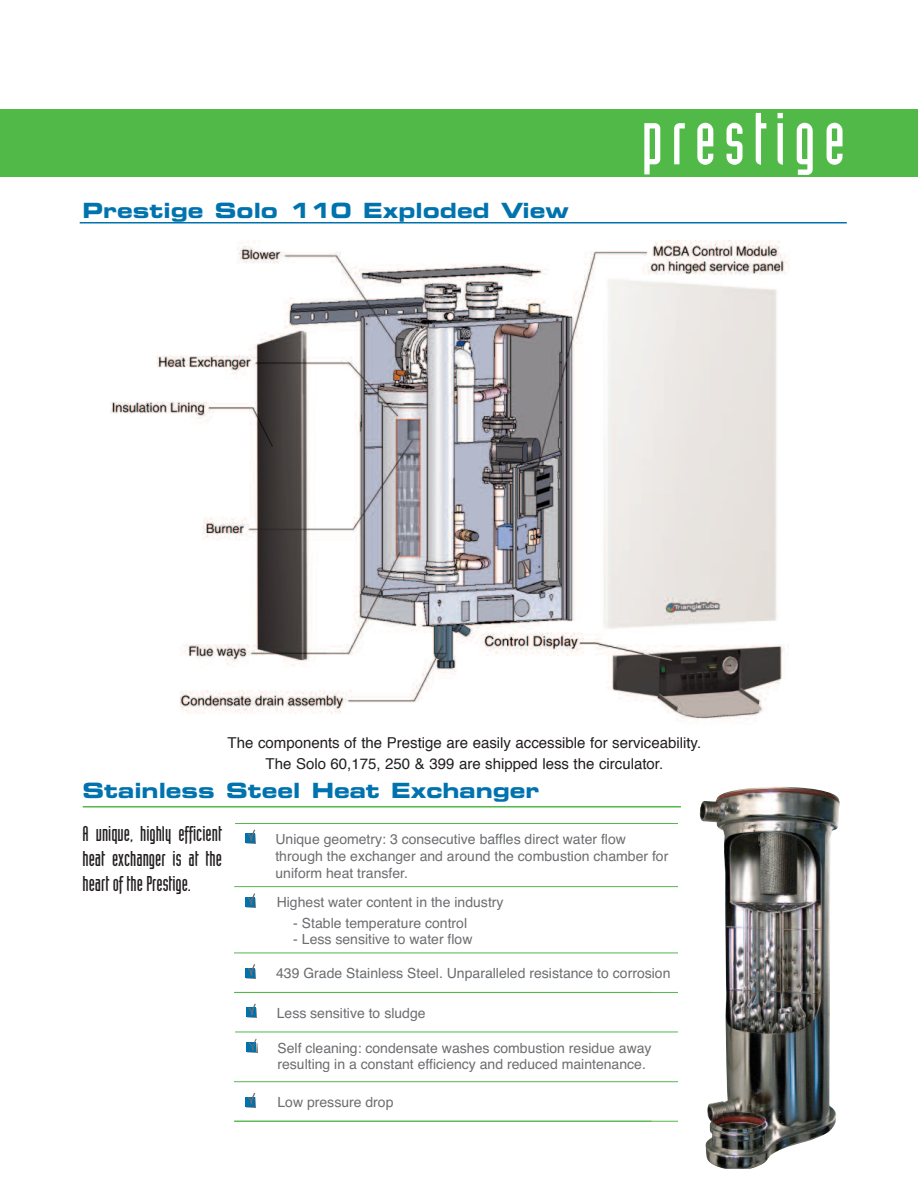
<style>
.page{position:relative;width:918px;height:1188px;background:#fff}
.page>*{position:absolute;margin:0;border:0;box-sizing:border-box;transform-origin:0 0}
.t1{font:72px "Industria Solid";letter-spacing:.12em;color:#fff}
.t2{font:21px/25.2px "Industria Solid";color:#231f20;text-align:justify}
.t3{font:21px "Eurostile Bold Extended Two";color:#0073ae}
.t4{font:15px/21px "Helvetica";color:#231f20;text-align:center}
.t5{font:14.1px/16.8px "Helvetica";color:#6c6d70}
</style>
<div class="page">
<svg style="left:246px;top:829px;width:10px;height:15px"></svg>
<hr style="left:235px;top:823px;width:443px;height:1px;background:#51b948">
<hr style="left:234px;top:886px;width:444px;height:1px;background:#51b948">
<svg style="left:246px;top:893px;width:10px;height:15px"></svg>
<hr style="left:234px;top:953px;width:444px;height:1px;background:#51b948">
<div style="left:246px;top:1043px;width:10px;height:9px;background:#0073ae"></div>
<svg style="left:248px;top:1038px;width:9px;height:15px"></svg>
<hr style="left:235px;top:1032px;width:443px;height:1px;background:#51b948">
<hr style="left:234px;top:1081px;width:444px;height:1px;background:#51b948">
<svg style="left:246px;top:964px;width:10px;height:14px"></svg>
<hr style="left:234px;top:992px;width:444px;height:1px;background:#51b948">
<svg style="left:246px;top:1093px;width:10px;height:15px"></svg>
<hr style="left:234px;top:1121px;width:444px;height:1px;background:#51b948">
<div style="left:246px;top:1008px;width:9px;height:9px;background:#0073ae"></div>
<svg style="left:247px;top:1003px;width:10px;height:15px"></svg>
<div style="left:0;top:110px;width:918px;height:67px;background:#51b948"></div>
<img style="left:699px;top:786px;width:141px;height:383px">
<hr style="left:83px;top:806px;width:598px;height:2px;background:#51b948">
<hr style="left:80px;top:222px;width:767px;height:2px;background:#0073ae">
<img style="left:111px;top:241px;width:678px;height:481px">
<h2 class="t3" style="left:82px;top:203px;width:488px">Prestige Solo 110 Exploded View</h2>
<h1 class="t1" style="left:642px;top:113px;width:205px">prestige</h1>
<p class="t4" style="left:228px;top:734px;width:475px">The components of the Prestige are easily accessible for serviceability.<br>The Solo 60,175, 250 &amp; 399 are shipped less the circulator.</p>
<h2 class="t3" style="left:82px;top:783px;width:459px">Stainless Steel Heat Exchanger</h2>
<h2 class="t2" style="left:82px;top:822px;width:141px">A unique, highly efficient heat exchanger is at the heart of the Prestige.</h2>
<p class="t5" style="left:275px;top:831px;width:394px">Unique geometry: 3 consecutive baffles direct water flow through the exchanger and around the combustion chamber for uniform heat transfer.</p>
<p class="t5" style="left:277px;top:894px;width:228px">Highest water content in the industry</p>
<p class="t5" style="left:293px;top:915px;width:175px">- Stable temperature control</p>
<p class="t5" style="left:293px;top:932px;width:181px">- Less sensitive to water flow</p>
<p class="t5" style="left:276px;top:965px;width:396px">439 Grade Stainless Steel. Unparalleled resistance to corrosion</p>
<p class="t5" style="left:277px;top:1005px;width:150px">Less sensitive to sludge</p>
<p class="t5" style="left:277px;top:1040px;width:376px">Self cleaning: condensate washes combustion residue away resulting in a constant efficiency and reduced maintenance.</p>
<p class="t5" style="left:277px;top:1095px;width:118px">Low pressure drop</p>
</div>
